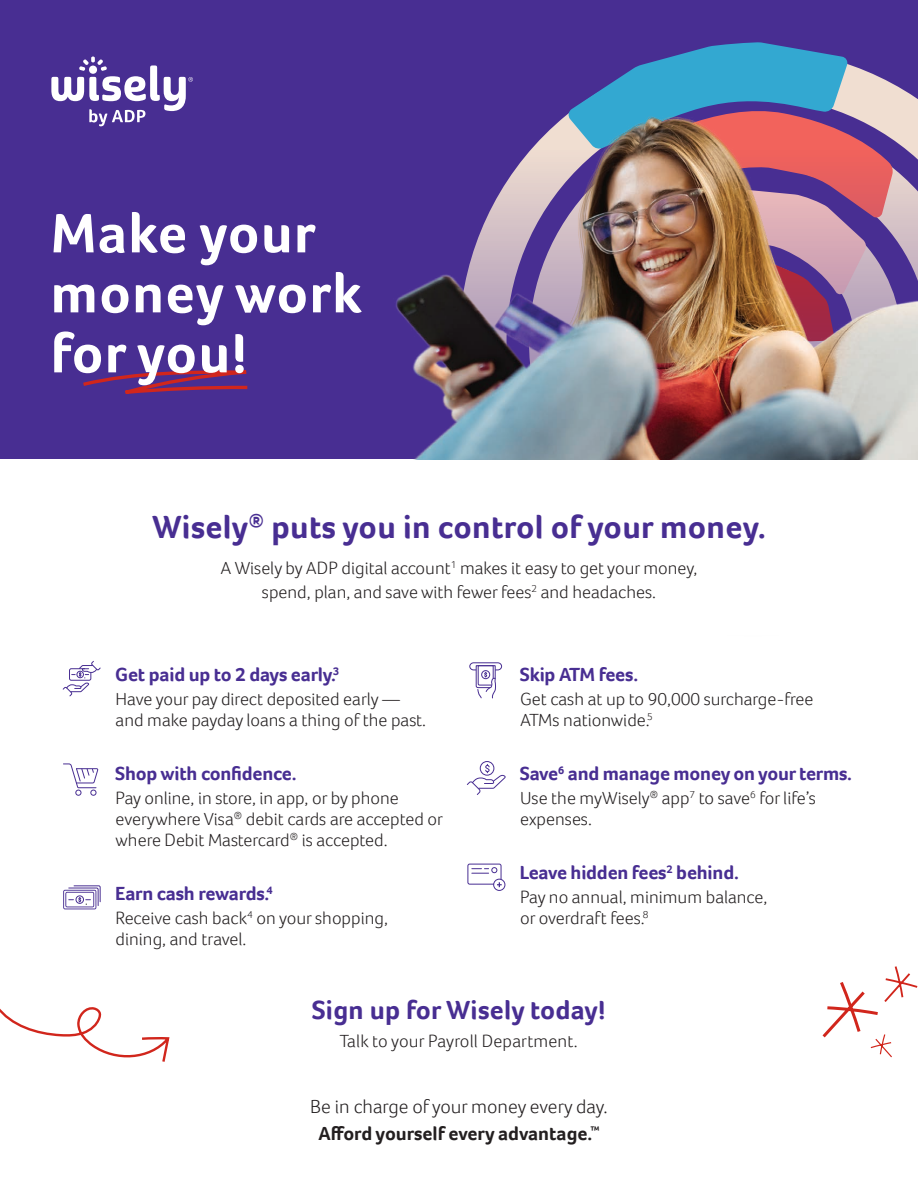
<style>
.page{position:relative;width:918px;height:1188px;background:#fff}
.page>*{position:absolute;margin:0;border:0;box-sizing:border-box;transform-origin:0 0}
.t1{font:700 57px/60px "Foco";letter-spacing:.02em;color:#fff}
.BULLET_HEAD{font:700 33px "Foco";letter-spacing:.01em;color:#482e92}
.body{font:700 27px "Foco";letter-spacing:.01em;color:#482e92}
.BULLET_HEAD-2{font:700 19.5px "Foco";letter-spacing:-.01em;color:#482e92}
.t2{font:300 19.5px "Foco";color:#231f20}
.t3{font:700 19.5px "Foco";color:#231f20}
.BULLET_COPY{font:300 18px/21px "Foco";color:#231f20}
.body-2{font:300 18px "Foco";letter-spacing:.01em;color:#231f20}
</style>
<div class="page">
<div style="left:0;top:0;width:918px;height:467px;background:#482e92"></div>
<div style="left:0;top:460px;width:918px;height:175px;background:#fff"></div>
<svg style="left:62px;top:660px;width:39px;height:37px"></svg>
<svg style="left:63px;top:763px;width:35px;height:33px"></svg>
<svg style="left:63px;top:885px;width:38px;height:24px"></svg>
<div style="left:469px;top:662px;width:33px;height:8px;border:1px solid #482e92;border-radius:4px"></div>
<svg style="left:475px;top:665px;width:22px;height:34px"></svg>
<div style="left:480px;top:761px;width:14px;height:15px;border:1px solid #482e92;border-radius:50%"></div>
<svg style="left:466px;top:764px;width:40px;height:31px"></svg>
<div style="left:493px;top:879px;width:12px;height:12px;border:1px solid #482e92;border-radius:50%"></div>
<svg style="left:467px;top:863px;width:35px;height:24px"></svg>
<svg style="left:51px;top:56px;width:142px;height:70px"></svg>
<svg style="left:83px;top:370px;width:165px;height:24px"></svg>
<svg style="left:0;top:1007px;width:170px;height:55px"></svg>
<img style="left:386px;top:48px;width:532px;height:412px">
<svg style="left:822px;top:966px;width:96px;height:92px"></svg>
<p class="t1" style="left:51px;top:203px;width:313px">Make your money work for you!</p>
<p class="BULLET_HEAD" style="left:152px;top:505px;width:615px">Wisely<sup>®</sup> puts you in control of your money.</p>
<p class="BULLET_COPY" style="left:220px;top:556px;width:479px;line-height:24px;text-align:center">A Wisely by ADP digital account<sup>1</sup> makes it easy to get your money, spend, plan, and save with fewer fees<sup>2</sup> and headaches.</p>
<p class="BULLET_HEAD-2" style="left:115px;top:662px;width:225px">Get paid up to 2 days early.<sup>3</sup></p>
<p class="BULLET_COPY" style="left:116px;top:689px;width:312px">Have your pay direct deposited early — and make payday loans a thing of the past.</p>
<p class="BULLET_HEAD-2" style="left:115px;top:761px;width:183px">Shop with confidence.</p>
<p class="BULLET_COPY" style="left:116px;top:788px;width:329px">Pay online, in store, in app, or by phone everywhere Visa<sup>®</sup> debit cards are accepted or where Debit Mastercard<sup>®</sup> is accepted.</p>
<p class="BULLET_HEAD-2" style="left:115px;top:881px;width:159px">Earn cash rewards.<sup>4</sup></p>
<p class="BULLET_COPY" style="left:116px;top:908px;width:274px">Receive cash back<sup>4</sup> on your shopping, dining, and travel.</p>
<p class="BULLET_HEAD-2" style="left:520px;top:662px;width:120px">Skip ATM fees.</p>
<p class="BULLET_COPY" style="left:520px;top:689px;width:295px">Get cash at up to 90,000 surcharge-free<br>ATMs nationwide.<sup>5</sup></p>
<p class="BULLET_HEAD-2" style="left:520px;top:761px;width:334px">Save<sup>6</sup> and manage money on your terms.</p>
<p class="BULLET_COPY" style="left:520px;top:788px;width:297px">Use the myWisely<sup>®</sup> app<sup>7</sup> to save<sup>6</sup> for life’s expenses.</p>
<p class="BULLET_HEAD-2" style="left:520px;top:860px;width:221px">Leave hidden fees<sup>2</sup> behind.</p>
<p class="BULLET_COPY" style="left:520px;top:887px;width:249px">Pay no annual, minimum balance, or overdraft fees.<sup>8</sup></p>
<p class="body" style="left:312px;top:992px;width:295px">Sign up for Wisely today!</p>
<p class="body-2" style="left:340px;top:1029px;width:239px">Talk to your Payroll Department.</p>
<p class="t2" style="left:310px;top:1094px;width:299px">Be in charge of your money every day.</p>
<p class="t3" style="left:319px;top:1121px;width:282px">Afford yourself every advantage.<sup>™</sup></p>
</div>
